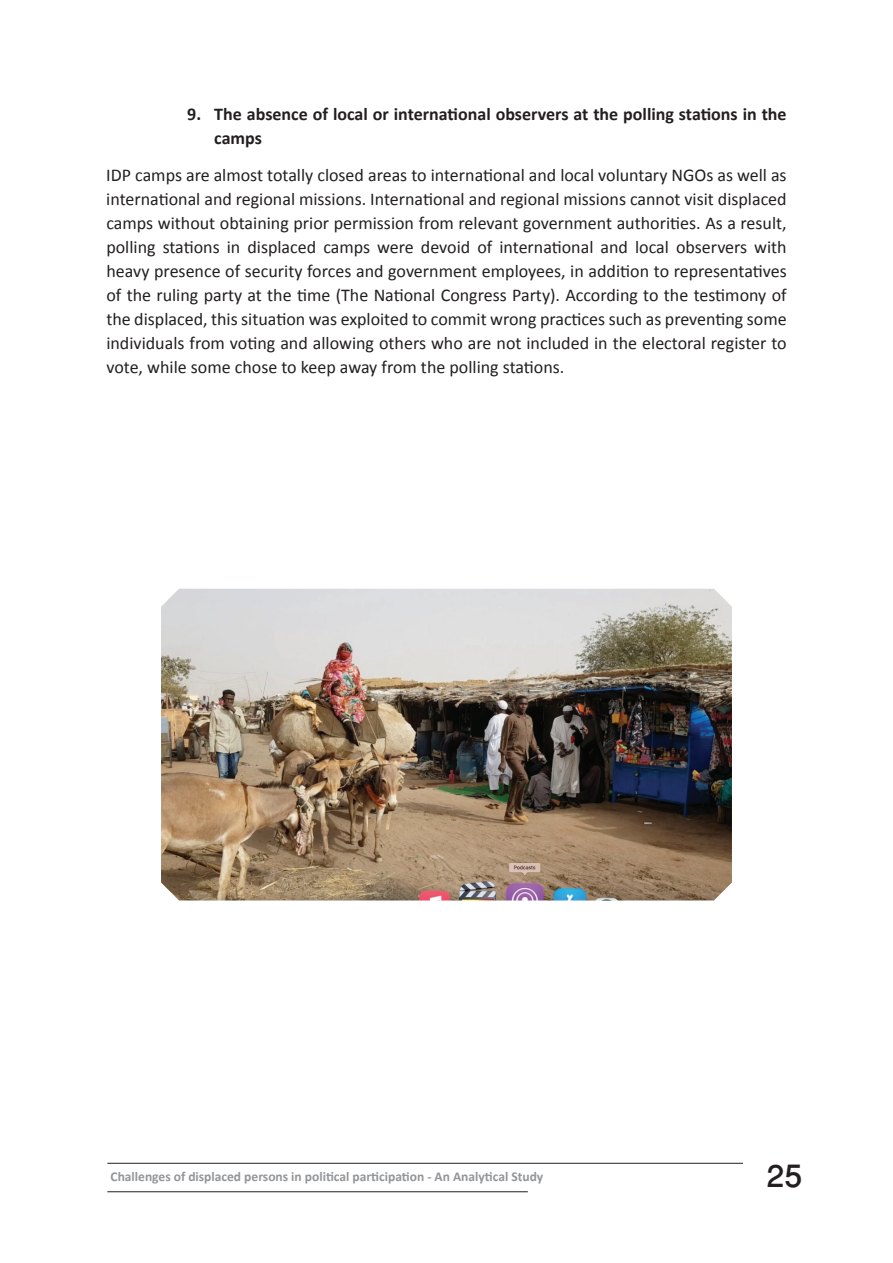
<style>
.page{position:relative;width:893px;height:1263px;background:#fff}
.page>*{position:absolute;margin:0;border:0;box-sizing:border-box;transform-origin:0 0}
.t1{font:500 43.5px "Win Soft Pro";color:#231f20}
.t2{font:18px/24px "Calibri";color:#231f20;text-align:justify}
.t3{font:700 18px/24px "Calibri";color:#231f20}
.t4{font:700 13.5px "Calibri";color:#939598}
</style>
<div class="page">
<hr style="left:107px;top:1163px;width:636px;height:1px;background:#231f20">
<hr style="left:107px;top:1191px;width:421px;height:1px;background:#231f20">
<img style="left:161px;top:589px;width:571px;height:311px">
<p class="t3" style="left:214px;top:102px;width:574px;text-indent:-27px">9. The absence of local or international observers at the polling stations in the camps</p>
<p class="t2" style="left:106px;top:163px;width:682px">IDP camps are almost totally closed areas to international and local voluntary NGOs as well as international and regional missions. International and regional missions cannot visit displaced camps without obtaining prior permission from relevant government authorities. As a result, polling stations in displaced camps were devoid of international and local observers with heavy presence of security forces and government employees, in addition to representatives of the ruling party at the time (The National Congress Party). According to the testimony of the displaced, this situation was exploited to commit wrong practices such as preventing some individuals from voting and allowing others who are not included in the electoral register to vote, while some chose to keep away from the polling stations.</p>
<p class="t4" style="left:111px;top:1168px;width:434px">Challenges of displaced persons in political participation - An Analytical Study</p>
<h1 class="t1" style="left:766px;top:1145px;width:37px">25</h1>
</div>
